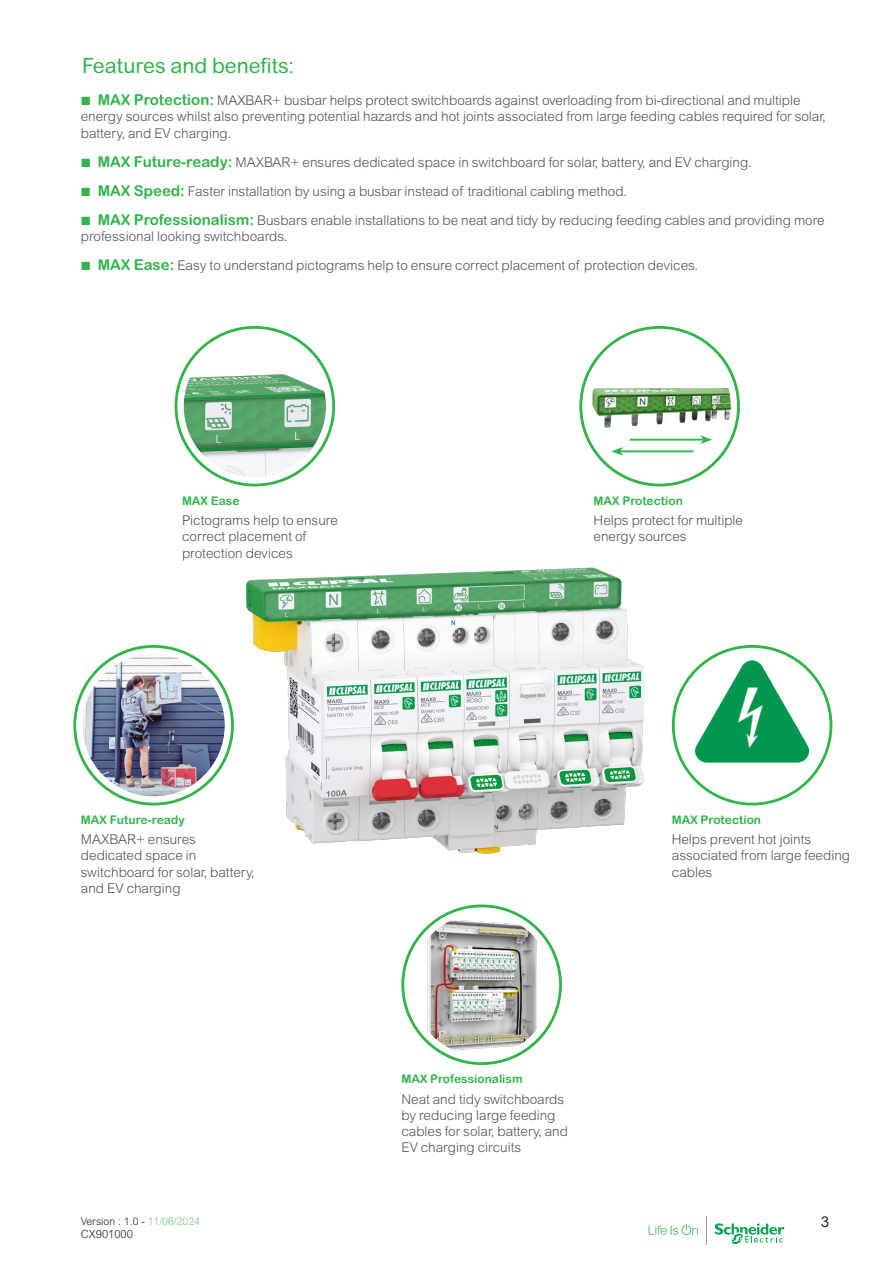
<style>
.page{position:relative;width:893px;height:1263px;background:#fff}
.page>*{position:absolute;margin:0;border:0;box-sizing:border-box;transform-origin:0 0}
.Cell_ReferenceProduct{font:21px "Arial Rounded MT Pro";color:#31b44a}
.t1{font:15px "Arial Rounded MT Pro";color:#231f20}
.Cell_ReferenceProduct-2{font:300 13.5px/16.2px "Arial MT Pro";color:#4d545a}
.Cell_ReferenceProduct-3{font:700 12px "Arial Rounded MT Std";color:#31b44a}
.t2{font:300 11.25px "Arial Rounded MT Pro";color:#231f20}
.t3{font:300 10.5px "Arial Rounded MT Pro";color:#231f20}
.s1{font-family:"Graph Schneider";font-weight:400;font-size:15px;color:#31b44a}
.s2{font-family:"Arial Rounded MT Std";font-weight:700;font-size:15px;color:#31b44a}
.s3{color:#70c270}
</style>
<div class="page">
<svg style="left:649px;top:1224px;width:49px;height:11px"></svg>
<svg style="left:706px;top:1216px;width:1px;height:28px"></svg>
<svg style="left:715px;top:1223px;width:70px;height:21px"></svg>
<img style="left:246px;top:567px;width:399px;height:287px">
<svg style="left:176px;top:327px;width:158px;height:158px"></svg>
<div style="left:175px;top:326px;width:160px;height:160px;border:3px solid #31b44a;border-radius:50%"></div>
<img style="left:183px;top:335px;width:143px;height:143px;border-radius:72px">
<div style="left:672px;top:645px;width:160px;height:160px;border:3px solid #31b44a;border-radius:50%"></div>
<img style="left:696px;top:660px;width:112px;height:102px">
<svg style="left:403px;top:906px;width:157px;height:157px"></svg>
<div style="left:401px;top:904px;width:161px;height:161px;border:3px solid #31b44a;border-radius:50%"></div>
<div style="left:410px;top:913px;width:143px;height:143px;background:#fff;border-radius:50%"></div>
<img style="left:422px;top:913px;width:120px;height:143px">
<svg style="left:75px;top:646px;width:157px;height:158px"></svg>
<div style="left:73px;top:645px;width:161px;height:160px;border:3px solid #31b44a;border-radius:50%"></div>
<img style="left:82px;top:654px;width:143px;height:143px;border-radius:72px">
<svg style="left:581px;top:327px;width:157px;height:158px"></svg>
<div style="left:579px;top:326px;width:161px;height:160px;border:3px solid #31b44a;border-radius:50%"></div>
<img style="left:588px;top:335px;width:143px;height:137px">
<hr style="left:630px;top:439px;width:73px;height:2px;background:#31b44a">
<svg style="left:700px;top:435px;width:12px;height:9px"></svg>
<hr style="left:620px;top:450px;width:74px;height:2px;background:#31b44a">
<svg style="left:611px;top:447px;width:12px;height:9px"></svg>
<p class="Cell_ReferenceProduct" style="left:82px;top:53px;width:213px">Features and benefits:</p>
<p class="Cell_ReferenceProduct-2" style="left:81px;top:93px;width:746px"><span class="s1">b</span> <span class="s2">MAX Protection:</span> MAXBAR+ busbar helps protect switchboards against overloading from bi-directional and multiple energy sources whilst also preventing potential hazards and hot joints associated from large feeding cables required for solar, battery, and EV charging.</p>
<p class="Cell_ReferenceProduct-2" style="left:81px;top:154px;width:673px"><span class="s1">b</span> <span class="s2">MAX Future-ready:</span> MAXBAR+ ensures dedicated space in switchboard for solar, battery, and EV charging.</p>
<p class="Cell_ReferenceProduct-2" style="left:81px;top:183px;width:548px"><span class="s1">b</span> <span class="s2">MAX Speed:</span> Faster installation by using a busbar instead of traditional cabling method.</p>
<p class="Cell_ReferenceProduct-2" style="left:81px;top:212px;width:745px"><span class="s1">b</span> <span class="s2">MAX Professionalism:</span> Busbars enable installations to be neat and tidy by reducing feeding cables and providing more professional looking switchboards.</p>
<p class="Cell_ReferenceProduct-2" style="left:81px;top:257px;width:619px"><span class="s1">b</span> <span class="s2">MAX Ease:</span> Easy to understand pictograms help to ensure correct placement of protection devices.</p>
<p class="Cell_ReferenceProduct-3" style="left:182px;top:493px;width:59px">MAX Ease</p>
<p class="Cell_ReferenceProduct-2" style="left:182px;top:513px;width:157px">Pictograms help to ensure correct placement of protection devices</p>
<p class="Cell_ReferenceProduct-3" style="left:594px;top:493px;width:91px">MAX Protection</p>
<p class="Cell_ReferenceProduct-2" style="left:594px;top:513px;width:151px">Helps protect for multiple energy sources</p>
<p class="Cell_ReferenceProduct-3" style="left:81px;top:812px;width:106px">MAX Future-ready</p>
<p class="Cell_ReferenceProduct-2" style="left:81px;top:832px;width:175px">MAXBAR+ ensures dedicated space in switchboard for solar, battery, and EV charging</p>
<p class="t3" style="left:81px;top:1215px;width:121px">Version : 1.0 - <span class="s3">11/06/2024</span></p>
<p class="t2" style="left:81px;top:1228px;width:54px">CX901000</p>
<p class="Cell_ReferenceProduct-3" style="left:401px;top:1072px;width:123px">MAX Professionalism</p>
<p class="Cell_ReferenceProduct-2" style="left:401px;top:1091px;width:168px">Neat and tidy switchboards by reducing large feeding cables for solar, battery, and<br>EV charging circuits</p>
<p class="Cell_ReferenceProduct-3" style="left:672px;top:812px;width:91px">MAX Protection</p>
<p class="Cell_ReferenceProduct-2" style="left:672px;top:832px;width:180px">Helps prevent hot joints associated from large feeding cables</p>
<p class="t1" style="left:821px;top:1213px;width:10px">3</p>
</div>
